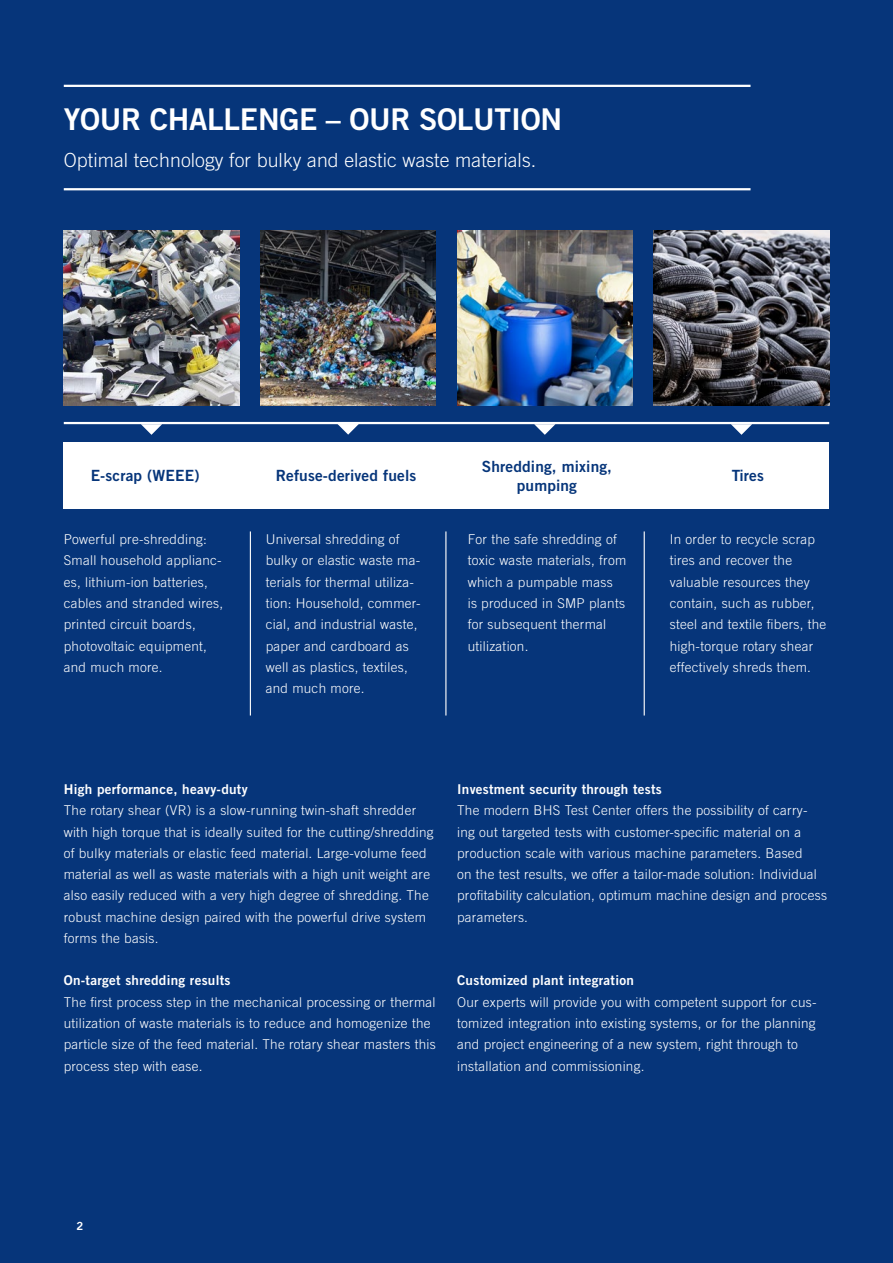
<style>
.page{position:relative;width:893px;height:1263px;background:#06357a}
.page>*{position:absolute;margin:0;border:0;box-sizing:border-box;transform-origin:0 0}
.Head_20_22{font:30px "Trade Gothic LT Std Bd 2";letter-spacing:-.01em;color:#fff}
.Head_20_22-2{font:300 19.5px "Trade Gothic LT Std";letter-spacing:.005em;color:#fff}
.t1{font:15.45px/19.5px "Trade Gothic LT Std Bd 2";letter-spacing:.01em;color:#06357a;text-align:center}
.Copy_9_11{font:300 13.5px/21.3px "Trade Gothic LT Std";letter-spacing:.02em;color:#fff}
.Copy_9_11-2{font:13.5px "Trade Gothic LT Std Bd 2";letter-spacing:.02em;color:#fff}
.t2{font:11.25px "Trade Gothic LT Std Bd 2";color:#fff}
.s1{font-family:"Trade Gothic LT Std Bd 2";font-weight:400}
</style>
<div class="page">
<img style="left:260px;top:230px;width:176px;height:176px">
<img style="left:654px;top:230px;width:175px;height:176px">
<img style="left:64px;top:231px;width:175px;height:175px">
<img style="left:457px;top:230px;width:175px;height:176px">
<div style="left:64px;top:442px;width:765px;height:67px;background:#fff"></div>
<svg style="left:141px;top:424px;width:21px;height:11px"></svg>
<svg style="left:731px;top:424px;width:21px;height:11px"></svg>
<svg style="left:534px;top:424px;width:21px;height:11px"></svg>
<hr style="left:64px;top:422px;width:765px;height:2px;background:#fff">
<svg style="left:338px;top:424px;width:21px;height:11px"></svg>
<hr style="left:64px;top:85px;width:686px;height:2px;background:#fff">
<hr style="left:64px;top:188px;width:686px;height:2px;background:#fff">
<hr style="left:250px;top:531px;width:1px;height:184px;background:#fff">
<hr style="left:445px;top:531px;width:1px;height:184px;background:#fff">
<hr style="left:644px;top:531px;width:1px;height:184px;background:#fff">
<p class="Head_20_22" style="left:64px;top:100px;width:500px">YOUR CHALLENGE – OUR SOLUTION</p>
<p class="Head_20_22-2" style="left:64px;top:148px;width:474px">Optimal technology for bulky and elastic waste materials.</p>
<p class="t1" style="left:91px;top:466px;width:110px">E-scrap (WEEE)</p>
<p class="t1" style="left:276px;top:466px;width:142px">Refuse-derived fuels</p>
<p class="t1" style="left:482px;top:456px;width:132px">Shredding, mixing, pumping</p>
<p class="t1" style="left:732px;top:466px;width:34px">Tires</p>
<p class="Copy_9_11" style="left:64px;top:529px;width:161px">Powerful pre-shredding:<br>Small household applianc&shy;es, lithium-ion batteries, cables and stranded wires, printed circuit boards, photovoltaic equipment, and much more.</p>
<p class="Copy_9_11" style="left:266px;top:529px;width:156px">Universal shredding of bulky or elastic waste ma&shy;terials for thermal utiliza&shy;tion: Household, commer&shy;cial, and industrial waste, paper and cardboard as well as plastics, textiles, and much more.</p>
<p class="Copy_9_11" style="left:468px;top:529px;width:160px">For the safe shredding of toxic waste materials, from which a pumpable mass<br>is produced in SMP plants for subsequent thermal utilization.</p>
<p class="Copy_9_11" style="left:670px;top:529px;width:158px">In order to recycle scrap tires and recover the valuable resources they contain, such as rubber, steel and textile fibers, the high-torque rotary shear effectively shreds them.</p>
<p class="Copy_9_11" style="left:64px;top:778px;width:371px"><span class="s1">High performance, heavy-duty<br></span>The rotary shear (VR) is a slow-running twin-shaft shredder with high torque that is ideally suited for the cutting/shredding of bulky materials or elastic feed material. Large-volume feed material as well as waste materials with a high unit weight are also easily reduced with a very high degree of shredding. The robust machine design paired with the powerful drive system forms the basis.</p>
<p class="Copy_9_11-2" style="left:64px;top:972px;width:168px">On-target shredding results</p>
<p class="Copy_9_11" style="left:64px;top:991px;width:374px">The first process step in the mechanical processing or thermal utilization of waste materials is to reduce and homogenize the particle size of the feed material. The rotary shear masters this process step with ease.</p>
<p class="Copy_9_11-2" style="left:457px;top:781px;width:206px">Investment security through tests</p>
<p class="Copy_9_11" style="left:457px;top:800px;width:371px">The modern BHS Test Center offers the possibility of carry&shy;ing out targeted tests with customer-specific material on a production scale with various machine parameters. Based<br>on the test results, we offer a tailor-made solution: Individual profitability calculation, optimum machine design and process parameters.</p>
<p class="Copy_9_11-2" style="left:457px;top:972px;width:178px">Customized plant integration</p>
<p class="Copy_9_11" style="left:457px;top:991px;width:361px">Our experts will provide you with competent support for cus&shy;tomized integration into existing systems, or for the planning and project engineering of a new system, right through to installation and commissioning.</p>
<p class="t2" style="left:77px;top:1219px;width:8px">2</p>
</div>
